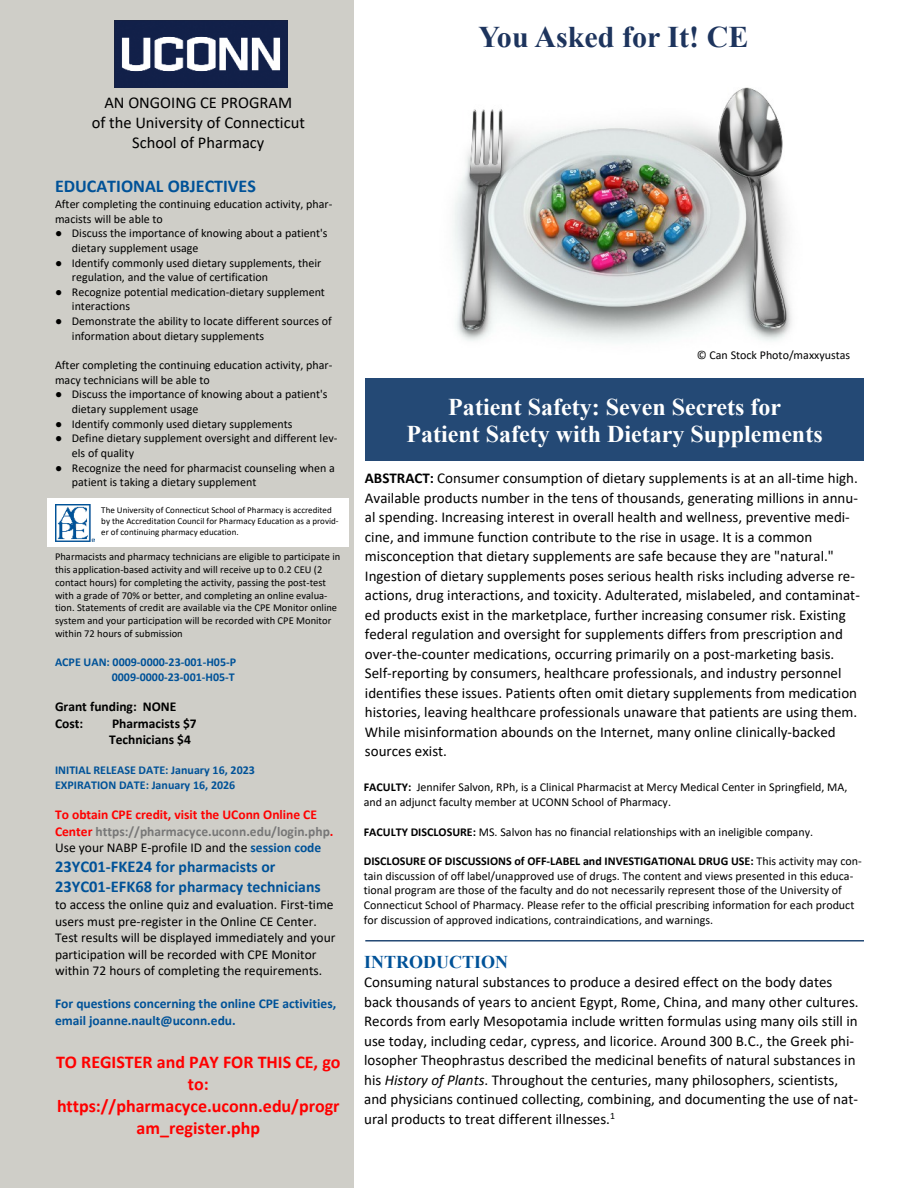
<style>
.page{position:relative;width:918px;height:1188px;background:#fff}
.page>*{position:absolute;margin:0;border:0;box-sizing:border-box;transform-origin:0 0}
.t1{font:700 30px "Times New Roman";color:#1d345d}
.t2{font:700 24px/27.6px "Times New Roman";color:#fff;text-align:center}
.t3{font:700 18px/22px "Calibri";color:#f00;text-align:center}
.t4{font:700 18px "Calibri";color:#005298}
.t5{font:700 18px "Times New Roman";color:#005298}
.t6{font:16.5px/20.1px "Calibri";color:#000;text-align:center}
.t7{font:700 15.75px/20.1px "Calibri";color:#005298}
.t8{font:15px/19.5px "Calibri";color:#000}
.t9{font:13.5px/16.5px "Calibri";color:#000}
.t10{font:700 13.5px/16.5px "Calibri";color:#f00}
.t11{font:700 13.5px/16.5px "Calibri";color:#005298}
.t12{font:700 13.5px/16.5px "Calibri";color:#000}
.t13{font:12px/14.7px "Calibri";color:#000}
.t14{font:700 12px/14.7px "Calibri";color:#005298;text-align:right}
.t15{font:10.5px/12.8px "Calibri";color:#000}
.t16{font:9px/10.9px "Calibri";color:#000}
.s1{font-family:"Times New Roman"}
.s2{color:#777}
.s3{font-weight:400;color:#000}
.s4{color:#005298}
.s5{font-size:16.5px}
.s6{font-weight:700}
.s7{font-style:italic}
</style>
<div class="page">
<div style="left:365px;top:378px;width:499px;height:83px;background:#244975"></div>
<div style="left:0;top:0;width:354px;height:1188px;background:#cfcec8"></div>
<div style="left:48px;top:499px;width:301px;height:48px;background:#fff"></div>
<img style="left:55px;top:504px;width:40px;height:37px">
<img style="left:115px;top:21px;width:173px;height:66px">
<hr style="left:365px;top:940px;width:499px;height:2px;background:#244975">
<img style="left:453px;top:87px;width:339px;height:255px">
<p class="t6" style="left:92px;top:94px;width:215px">AN ONGOING CE PROGRAM<br>of the University of Connecticut<br>School of Pharmacy</p>
<p class="t4" style="left:55px;top:178px;width:202px">EDUCATIONAL OBJECTIVES</p>
<p class="t13" style="left:55px;top:198px;width:279px">After completing the continuing education activity, phar&shy;macists will be able to</p>
<p class="t13" style="left:72px;top:227px;width:257px;text-indent:-17px"><span class="s1">●</span> Discuss the importance of knowing about a patient's dietary supplement usage</p>
<p class="t13" style="left:72px;top:256px;width:251px;text-indent:-17px"><span class="s1">●</span> Identify commonly used dietary supplements, their regulation, and the value of certification</p>
<p class="t13" style="left:72px;top:285px;width:255px;text-indent:-17px"><span class="s1">●</span> Recognize potential medication-dietary supplement interactions</p>
<p class="t13" style="left:72px;top:315px;width:261px;text-indent:-17px"><span class="s1">●</span> Demonstrate the ability to locate different sources of information about dietary supplements</p>
<p class="t13" style="left:55px;top:359px;width:279px">After completing the continuing education activity, phar&shy;macy technicians will be able to</p>
<p class="t13" style="left:72px;top:388px;width:257px;text-indent:-17px"><span class="s1">●</span> Discuss the importance of knowing about a patient's dietary supplement usage</p>
<p class="t13" style="left:55px;top:417px;width:239px"><span class="s1">●</span> Identify commonly used dietary supplements</p>
<p class="t13" style="left:72px;top:432px;width:267px;text-indent:-17px"><span class="s1">●</span> Define dietary supplement oversight and different lev&shy;els of quality</p>
<p class="t13" style="left:72px;top:461px;width:265px;text-indent:-17px"><span class="s1">●</span> Recognize the need for pharmacist counseling when a patient is taking a dietary supplement</p>
<p class="t16" style="left:101px;top:505px;width:239px">The University of Connecticut School of Pharmacy is accredited by the Accreditation Council for Pharmacy Education as a provid&shy;er of continuing pharmacy education.</p>
<p class="t15" style="left:55px;top:551px;width:287px">Pharmacists and pharmacy technicians are eligible to participate in this application-based activity and will receive up to 0.2 CEU (2 contact hours) for completing the activity, passing the post-test with a grade of 70% or better, and completing an online evalua&shy;tion. Statements of credit are available via the CPE Monitor online system and your participation will be recorded with CPE Monitor within 72 hours of submission</p>
<p class="t14" style="left:55px;top:656px;width:183px">ACPE UAN: 0009-0000-23-001-H05-P<br>0009-0000-23-001-H05-T</p>
<p class="t12" style="left:55px;top:700px;width:123px">Grant funding: NONE<br>Cost:</p>
<p class="t12" style="left:109px;top:716px;width:89px">Pharmacists $7<br>Technicians $4</p>
<p class="t14" style="left:55px;top:764px;width:201px;text-align:left">INITIAL RELEASE DATE: January 16, 2023<br>EXPIRATION DATE: January 16, 2026</p>
<p class="t10" style="left:55px;top:808px;width:280px">To obtain CPE credit, visit the UConn Online CE<br>Center <span class="s2">https://pharmacyce.uconn.edu/login.php</span>.<br><span class="s3">Use your NABP E-profile ID and the</span> <span class="s4">session code</span></p>
<p class="t7" style="left:55px;top:858px;width:267px"><span class="s5">23YC01-FKE24</span> for pharmacists or<br><span class="s5">23YC01-EFK68</span> for pharmacy technicians</p>
<p class="t9" style="left:55px;top:898px;width:282px">to access the online quiz and evaluation. First-time users must pre-register in the Online CE Center.<br>Test results will be displayed immediately and your participation will be recorded with CPE Monitor within 72 hours of completing the requirements.</p>
<p class="t11" style="left:55px;top:996px;width:283px">For questions concerning the online CPE activities, email joanne.nault@uconn.edu.</p>
<p class="t3" style="left:56px;top:1052px;width:286px">TO REGISTER and PAY FOR THIS CE, go to: https://pharmacyce.uconn.edu/progr am_register.php</p>
<h1 class="t1" style="left:479px;top:27px;width:271px">You Asked for It! CE</h1>
<p class="t13" style="left:697px;top:348px;width:155px">© Can Stock Photo/maxxyustas</p>
<h2 class="t2" style="left:406px;top:395px;width:418px">Patient Safety: Seven Secrets for<br>Patient Safety with Dietary Supplements</h2>
<p class="t8" style="left:365px;top:470px;width:497px"><span class="s6">ABSTRACT:</span> Consumer consumption of dietary supplements is at an all-time high.<br>Available products number in the tens of thousands, generating millions in annu&shy;al spending. Increasing interest in overall health and wellness, preventive medi&shy;cine, and immune function contribute to the rise in usage. It is a common misconception that dietary supplements are safe because they are "natural." Ingestion of dietary supplements poses serious health risks including adverse re&shy;actions, drug interactions, and toxicity. Adulterated, mislabeled, and contaminat&shy;ed products exist in the marketplace, further increasing consumer risk. Existing federal regulation and oversight for supplements differs from prescription and over-the-counter medications, occurring primarily on a post-marketing basis.<br>Self-reporting by consumers, healthcare professionals, and industry personnel identifies these issues. Patients often omit dietary supplements from medication histories, leaving healthcare professionals unaware that patients are using them.<br>While misinformation abounds on the Internet, many online clinically-backed sources exist.</p>
<p class="t13" style="left:364px;top:781px;width:485px"><span class="s6">FACULTY:</span> Jennifer Salvon, RPh, is a Clinical Pharmacist at Mercy Medical Center in Springfield, MA, and an adjunct faculty member at UCONN School of Pharmacy.</p>
<p class="t13" style="left:364px;top:825px;width:451px"><span class="s6">FACULTY DISCLOSURE:</span> MS. Salvon has no financial relationships with an ineligible company.</p>
<p class="t13" style="left:364px;top:855px;width:499px"><span class="s6">DISCLOSURE OF DISCUSSIONS of OFF-LABEL and INVESTIGATIONAL DRUG USE:</span> This activity may con&shy;tain discussion of off label/unapproved use of drugs. The content and views presented in this educa&shy;tional program are those of the faculty and do not necessarily represent those of the University of Connecticut School of Pharmacy. Please refer to the official prescribing information for each product for discussion of approved indications, contraindications, and warnings.</p>
<p class="t5" style="left:364px;top:955px;width:146px">INTRODUCTION</p>
<p class="t8" style="left:364px;top:974px;width:496px">Consuming natural substances to produce a desired effect on the body dates back thousands of years to ancient Egypt, Rome, China, and many other cultures.<br>Records from early Mesopotamia include written formulas using many oils still in use today, including cedar, cypress, and licorice. Around 300 B.C., the Greek phi&shy;losopher Theophrastus described the medicinal benefits of natural substances in his <span class="s7">History of Plants</span>. Throughout the centuries, many philosophers, scientists, and physicians continued collecting, combining, and documenting the use of nat&shy;ural products to treat different illnesses.<sup>1</sup></p>
</div>
